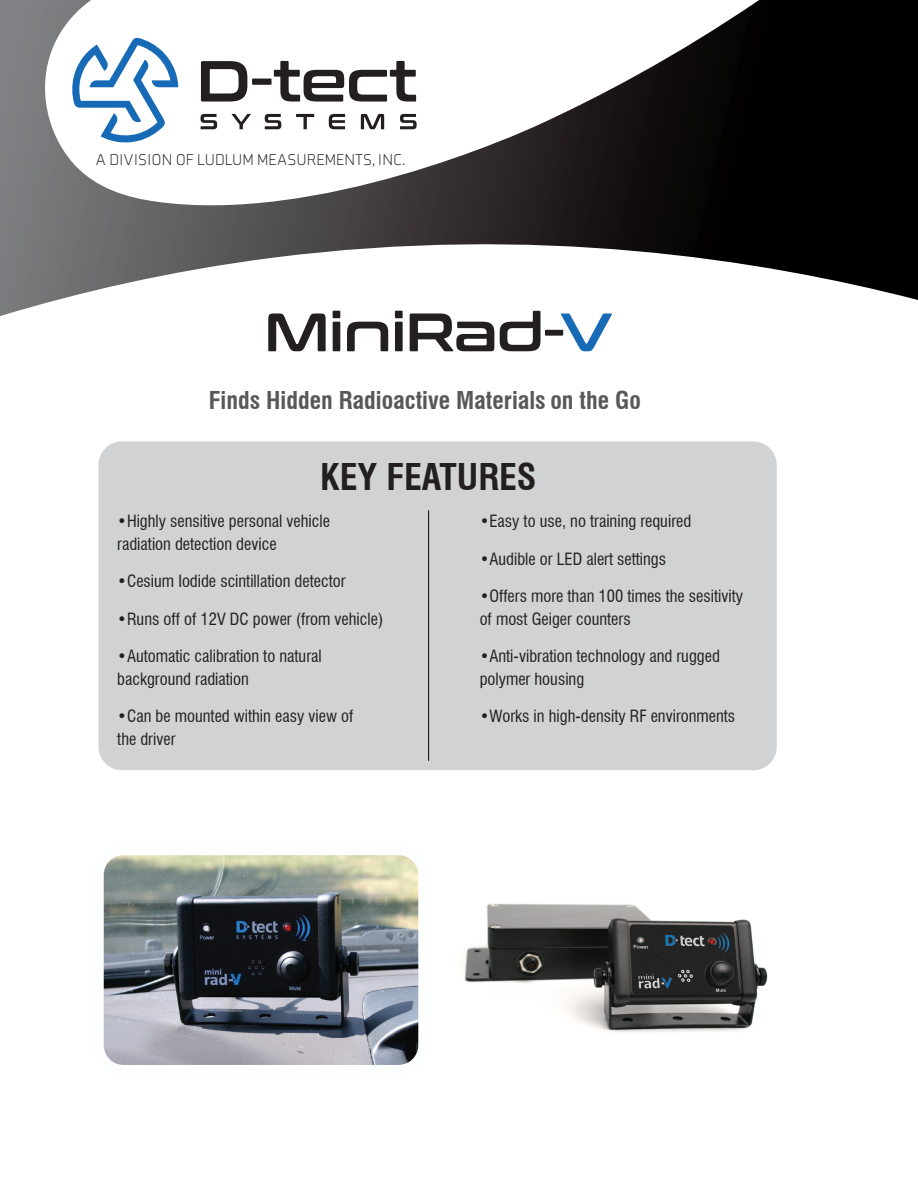
<style>
.page{position:relative;width:918px;height:1188px;background:#fff}
.page>*{position:absolute;margin:0;border:0;box-sizing:border-box;transform-origin:0 0}
.t1{font:54px "Conthrax Sb";color:#231f20}
.t2{font:700 condensed 36px "Swiss 721 BT";color:#231f20}
.t3{font:700 condensed 24px "Swiss 721 BT";color:#57585a}
.t4{font:condensed 16.5px/22.5px "Swiss 721 BT";color:#231f20}
.t5{font:300 16.05px "Axia";color:#231f20}
.s1{color:#176ab5}
</style>
<div class="page">
<div style="left:98px;top:441px;width:679px;height:329px;background:#d1d2d4;border-radius:23px"></div>
<img style="left:464px;top:903px;width:304px;height:130px">
<img style="left:104px;top:856px;width:314px;height:208px">
<div style="left:93px;top:845px;width:336px;height:230px;border:10px solid #fdfefe;border-radius:25px"></div>
<svg style="left:0;top:0;width:918px;height:316px"></svg>
<svg style="left:201px;top:61px;width:46px;height:41px"></svg>
<div style="left:252px;top:79px;width:20px;height:6px;background:#231f20"></div>
<svg style="left:274px;top:61px;width:142px;height:41px"></svg>
<svg style="left:201px;top:114px;width:16px;height:15px"></svg>
<svg style="left:232px;top:114px;width:19px;height:15px"></svg>
<svg style="left:265px;top:114px;width:16px;height:15px"></svg>
<svg style="left:296px;top:114px;width:18px;height:15px"></svg>
<svg style="left:329px;top:114px;width:16px;height:15px"></svg>
<svg style="left:361px;top:114px;width:23px;height:15px"></svg>
<svg style="left:400px;top:114px;width:17px;height:15px"></svg>
<svg style="left:72px;top:37px;width:106px;height:107px"></svg>
<p class="t5" style="left:95px;top:150px;width:312px">A DIVISION OF LUDLUM MEASUREMENTS, INC.</p>
<h1 class="t1" style="left:265px;top:291px;width:350px">MiniRad-<span class="s1">V</span></h1>
<h3 class="t3" style="left:209px;top:386px;width:434px">Finds Hidden Radioactive Materials on the Go</h3>
<h2 class="t2" style="left:320px;top:455px;width:218px">KEY FEATURES</h2>
<p class="t4" style="left:117px;top:510px;width:214px">•Highly sensitive personal vehicle radiation detection device</p>
<p class="t4" style="left:117px;top:570px;width:230px">•Cesium Iodide scintillation detector</p>
<p class="t4" style="left:117px;top:607px;width:267px">•Runs off of 12V DC power (from vehicle)</p>
<p class="t4" style="left:117px;top:645px;width:206px">•Automatic calibration to natural background radiation</p>
<p class="t4" style="left:117px;top:705px;width:238px">•Can be mounted within easy view of the driver</p>
<p class="t4" style="left:480px;top:510px;width:213px">•Easy to use, no training required</p>
<p class="t4" style="left:480px;top:548px;width:188px">•Audible or LED alert settings</p>
<p class="t4" style="left:480px;top:585px;width:265px">•Offers more than 100 times the sesitivity of most Geiger counters</p>
<p class="t4" style="left:480px;top:645px;width:242px">•Anti-vibration technology and rugged polymer housing</p>
<p class="t4" style="left:480px;top:705px;width:257px">•Works in high-density RF environments</p>
</div>
